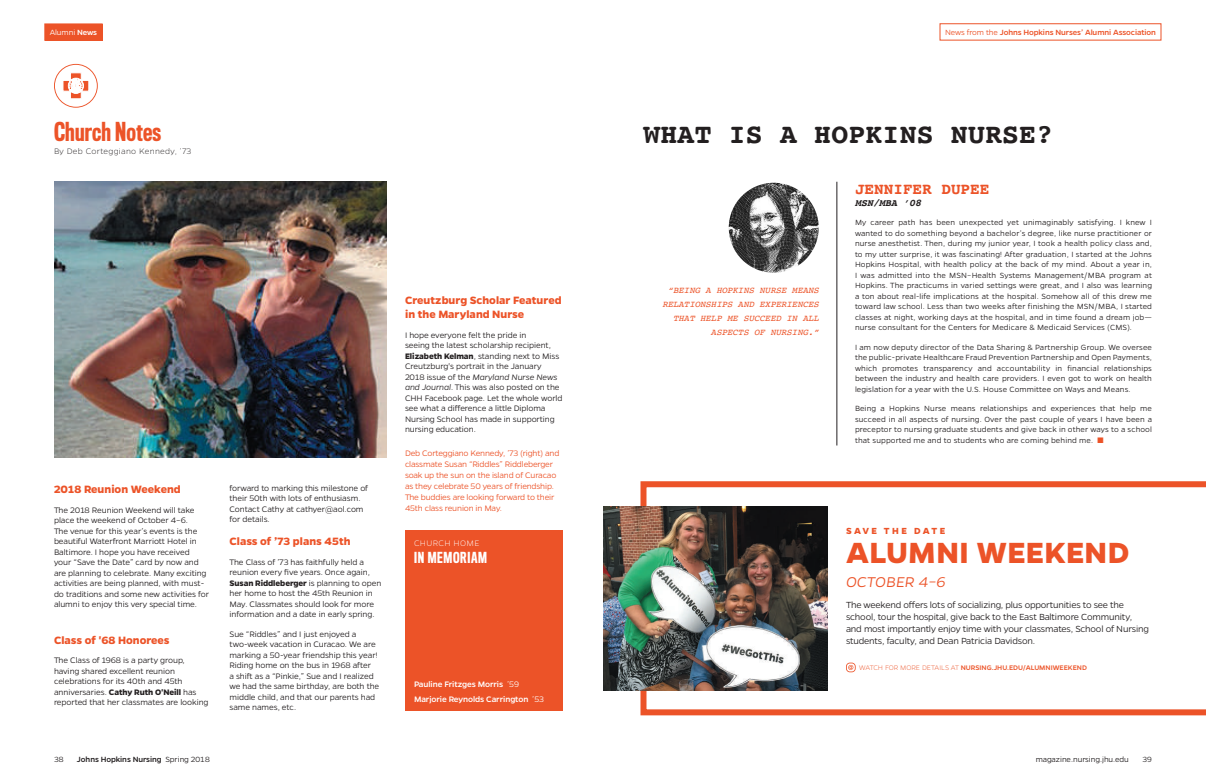
<style>
.page{position:relative;width:1206px;height:783px;background:#fff}
.page>*{position:absolute;margin:0;border:0;box-sizing:border-box;transform-origin:0 0}
.t1{font:700 33px "Gentona";letter-spacing:.01em;color:#ec5328}
.t2{font:700 28px "Courier";letter-spacing:.01em;color:#231f20}
.t3{font:500 24px "Titling Gothic FB Comp";letter-spacing:.01em;color:#ec5328}
.t4{font:700 16px "Courier";color:#ec5328}
.t5{font:italic 300 16px "Gentona";color:#ec5328}
.t6{font:500 14px "Titling Gothic FB Comp";letter-spacing:.05em;color:#fff}
.t7{font:700 12px/14px "Gentona";color:#ec5328}
.t8{font:300 10px/12px "Gentona";letter-spacing:-.02em;color:#231f20}
.t9{font:700 10px "Gentona";letter-spacing:.235em;color:#ec5328}
.t10{font:italic 700 10px "Courier";color:#231f20}
.t11{font:300 9px/10.5px "Gentona";letter-spacing:-.01em;color:#231f20}
.t12{font:300 9px/11px "Gentona";letter-spacing:-.02em;color:#ec5328}
.t13{font:italic 9px/14px "Courier";color:#ec5328;text-align:right}
.t14{font:500 9px/15.5px "Gentona";letter-spacing:-.01em;color:#fff}
.t15{font:200 9px "Gentona";letter-spacing:.03em;color:#231f20}
.t16{font:200 9px "Gentona";letter-spacing:.04em;color:#fff}
.t17{font:300 8.5px/10.5px "Gentona";letter-spacing:.01em;color:#231f20;text-align:justify}
.t18{font:500 8.5px "Gentona";letter-spacing:-.01em;color:#ec5328}
.t19{font:500 8.5px "Gentona";letter-spacing:-.01em;color:#231f20}
.t20{font:300 8.5px "Gentona";letter-spacing:-.01em;color:#231f20}
.t21{font:300 8.5px "Gentona";letter-spacing:-.005em;color:#fff}
.t22{font:500 7.5px "Gentona";letter-spacing:-.005em;color:#ec5328}
.s1{font-weight:500}
.s2{font-weight:700}
.s3{font-style:italic}
.s4{font-weight:300}
.s5{color:#ec5328}
.s6{font-weight:200}
</style>
<div class="page">
<div style="left:45px;top:24px;width:57px;height:16px;background:#ec5328"></div>
<div style="left:44px;top:23px;width:59px;height:18px;border:1px solid #ec5328"></div>
<div style="left:940px;top:23px;width:222px;height:18px;border:1px solid #ec5328"></div>
<svg style="left:54px;top:64px;width:44px;height:44px"></svg>
<div style="left:405px;top:530px;width:157px;height:181px;background:#ec5328"></div>
<img style="left:54px;top:182px;width:333px;height:275px">
<svg style="left:640px;top:481px;width:566px;height:234px"></svg>
<svg style="left:846px;top:663px;width:10px;height:9px"></svg>
<img style="left:603px;top:506px;width:225px;height:184px">
<img style="left:729px;top:183px;width:90px;height:90px;border-radius:45px">
<hr style="left:837px;top:182px;width:1px;height:264px;background:#231f20">
<p class="t21" style="left:50px;top:28px;width:49px">Alumni <span class="s1">News</span></p>
<h3 class="t3" style="left:54px;top:118px;width:109px">Church Notes</h3>
<p class="t15" style="left:54px;top:146px;width:139px">By Deb Corteggiano Kennedy, ’73</p>
<h3 class="t7" style="left:54px;top:482px;width:128px">2018 Reunion Weekend</h3>
<p class="t11" style="left:54px;top:505px;width:157px">The 2018 Reunion Weekend will take place the weekend of October 4–6.<br>The venue for this year’s events is the beautiful Waterfront Marriott Hotel in Baltimore. I hope you have received your “Save the Date” card by now and are planning to celebrate. Many exciting activities are being planned, with must&shy;do traditions and some new activities for alumni to enjoy this very special time.</p>
<h3 class="t7" style="left:54px;top:633px;width:117px">Class of '68 Honorees</h3>
<p class="t11" style="left:54px;top:655px;width:156px">The Class of 1968 is a party group, having shared excellent reunion celebrations for its 40th and 45th anniversaries. <span class="s2">Cathy Ruth O'Neill</span> has reported that her classmates are looking</p>
<p class="t11" style="left:230px;top:483px;width:140px">forward to marking this milestone of their 50th with lots of enthusiasm.<br>Contact Cathy at cathyer@aol.com for details.</p>
<h3 class="t7" style="left:230px;top:535px;width:123px">Class of ’73 plans 45th</h3>
<p class="t11" style="left:230px;top:557px;width:153px">The Class of ’73 has faithfully held a reunion every five years. Once again, <span class="s2">Susan Riddleberger</span> is planning to open her home to host the 45th Reunion in May. Classmates should look for more information and a date in early spring.</p>
<p class="t11" style="left:230px;top:629px;width:151px">Sue “Riddles” and I just enjoyed a two-week vacation in Curacao. We are marking a 50-year friendship this year!<br>Riding home on the bus in 1968 after<br>a shift as a “Pinkie,” Sue and I realized we had the same birthday, are both the middle child, and that our parents had same names, etc.</p>
<h3 class="t7" style="left:405px;top:293px;width:158px">Creutzburg Scholar Featured in the Maryland Nurse</h3>
<p class="t11" style="left:405px;top:330px;width:159px">I hope everyone felt the pride in<br>seeing the latest scholarship recipient, <span class="s2">Elizabeth Kelman</span>, standing next to Miss Creutzburg's portrait in the January 2018 issue of the <span class="s3">Maryland Nurse News and Journal</span>. This was also posted on the CHH Facebook page. Let the whole world see what a difference a little Diploma Nursing School has made in supporting nursing education.</p>
<p class="t12" style="left:405px;top:447px;width:156px">Deb Corteggiano Kennedy, ’73 (right) and classmate Susan “Riddles” Riddleberger soak up the sun on the island of Curacao as they celebrate 50 years of friendship.<br>The buddies are looking forward to their 45th class reunion in May.</p>
<p class="t16" style="left:414px;top:538px;width:67px">CHURCH HOME</p>
<h3 class="t6" style="left:414px;top:550px;width:75px">IN MEMORIAM</h3>
<p class="t14" style="left:414px;top:676px;width:132px">Pauline Fritzges Morris <span class="s4">’59<br></span>Marjorie Reynolds Carrington <span class="s4">’53</span></p>
<p class="t18" style="left:945px;top:28px;width:212px"><span class="s4">News from the</span> Johns Hopkins Nurses’ Alumni Association</p>
<h2 class="t2" style="left:644px;top:111px;width:411px">WHAT IS A HOPKINS NURSE?</h2>
<p class="t13" style="left:662px;top:283px;width:158px">“BEING A HOPKINS NURSE MEANS<br>RELATIONSHIPS AND EXPERIENCES<br>THAT HELP ME SUCCEED IN ALL<br>ASPECTS OF NURSING.”</p>
<h3 class="t4" style="left:855px;top:176px;width:136px">JENNIFER DUPEE</h3>
<p class="t10" style="left:855px;top:194px;width:67px">MSN/MBA ’08</p>
<p class="t17" style="left:855px;top:217px;width:299px">My career path has been unexpected yet unimaginably satisfying. I knew I wanted to do something beyond a bachelor’s degree, like nurse practitioner or nurse anesthetist. Then, during my junior year, I took a health policy class and, to my utter surprise, it was fascinating! After graduation, I started at the Johns Hopkins Hospital, with health policy at the back of my mind. About a year in, I was admitted into the MSN–Health Systems Management/MBA program at Hopkins. The practicums in varied settings were great, and I also was learning a ton about real-life implications at the hospital. Somehow all of this drew me toward law school. Less than two weeks after finishing the MSN/MBA, I started classes at night, working days at the hospital, and in time found a dream job— nurse consultant for the Centers for Medicare &amp; Medicaid Services (CMS).</p>
<p class="t17" style="left:855px;top:342px;width:299px">I am now deputy director of the Data Sharing &amp; Partnership Group. We oversee the public-private Healthcare Fraud Prevention Partnership and Open Payments, which promotes transparency and accountability in financial relationships between the industry and health care providers. I even got to work on health legislation for a year with the U.S. House Committee on Ways and Means.</p>
<p class="t17" style="left:855px;top:403px;width:299px">Being a Hopkins Nurse means relationships and experiences that help me succeed in all aspects of nursing. Over the past couple of years I have been a preceptor to nursing graduate students and give back in other ways to a school that supported me and to students who are coming behind me. <span class="s5">■</span></p>
<p class="t9" style="left:846px;top:525px;width:101px">SAVE THE DATE</p>
<h1 class="t1" style="left:846px;top:533px;width:285px">ALUMNI WEEKEND</h1>
<h3 class="t5" style="left:846px;top:573px;width:101px">OCTOBER 4–6</h3>
<p class="t8" style="left:846px;top:599px;width:304px">The weekend offers lots of socializing, plus opportunities to see the school, tour the hospital, give back to the East Baltimore Community, and most importantly enjoy time with your classmates, School of Nursing students, faculty, and Dean Patricia Davidson.</p>
<p class="t22" style="left:859px;top:664px;width:229px"><span class="s6">WATCH FOR MORE DETAILS AT</span> NURSING.JHU.EDU/ALUMNIWEEKEND</p>
<p class="t17" style="left:54px;top:754px;width:11px">38</p>
<p class="t19" style="left:77px;top:755px;width:134px">Johns Hopkins Nursing <span class="s4">Spring 2018</span></p>
<p class="t20" style="left:1036px;top:755px;width:95px">magazine.nursing.jhu.edu</p>
<p class="t17" style="left:1143px;top:754px;width:11px">39</p>
</div>
